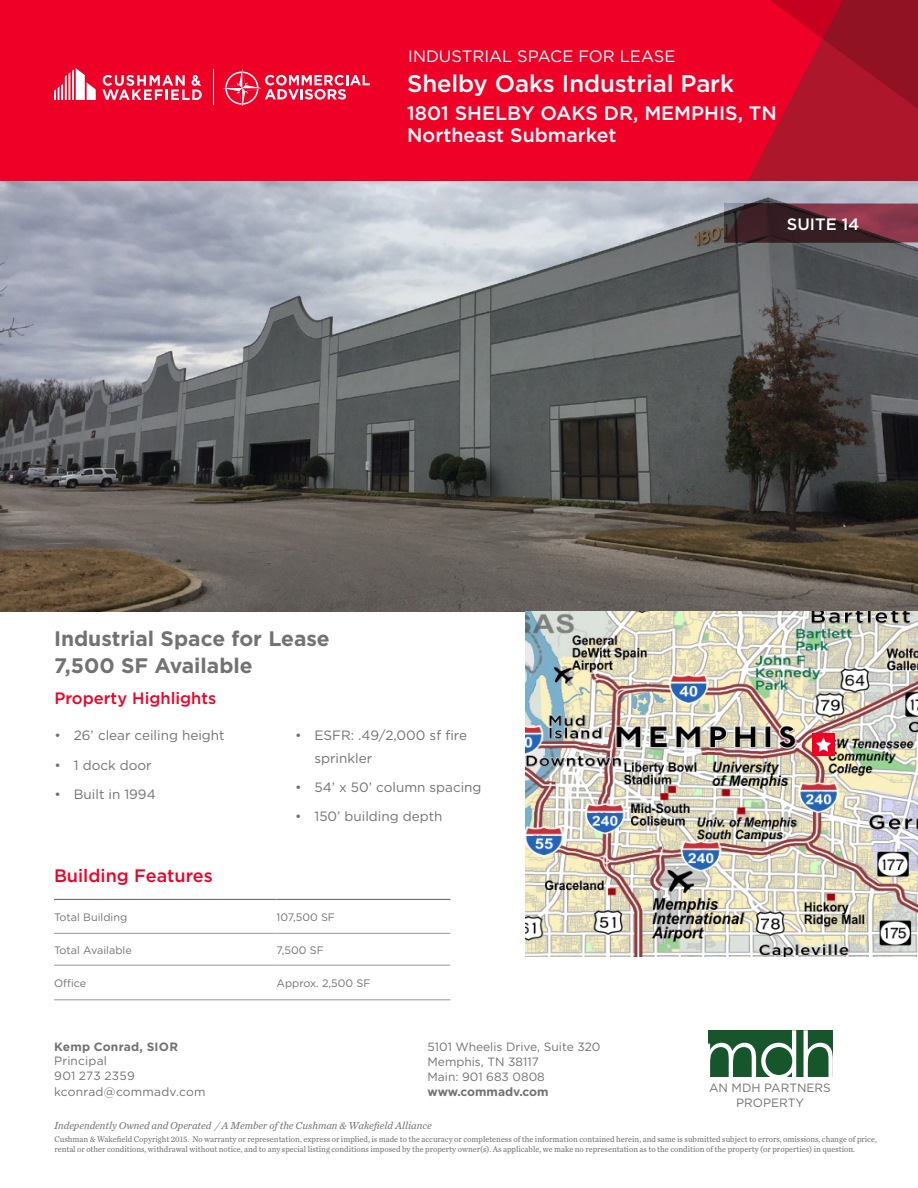
<style>
.page{position:relative;width:918px;height:1188px;background:#fff}
.page>*{position:absolute;margin:0;border:0;box-sizing:border-box;transform-origin:0 0}
.t1{font:65.1px "Century Gothic";color:#fff}
.t2{font:500 24px "Gotham";letter-spacing:-.005em;color:#fff}
.Subheading_-_gray{font:700 21px/27px "Gotham";color:#717271}
.t3{font:500 19.5px/22.5px "Gotham";color:#fff}
.Section_Head_-_red{font:500 18px "Gotham";color:#ef0027}
.t4{font:16.5px "Gotham";color:#fff}
.Section_Head_-_red-2{font:500 16.5px "Gotham";color:#ef0027}
.Banner_Callout_Text{font:500 16.5px "Gotham";color:#fff}
.t5{font:13.5px/22.5px "Gotham";color:#717271}
.t6{font:12px/15px "Gotham";color:#717271}
.t7{font:12px "Gotham";letter-spacing:.02em;color:#717271}
.t8{font:700 12px "Gotham";color:#717271}
.t9{font:700 12px "Gotham";letter-spacing:.02em;color:#717271}
.Body_Text{font:10.8px "Gotham";color:#717271}
.t10{font:italic 10.5px "Chronicle Text G2";color:#717271}
.t11{font:8.7px/10.4px "Chronicle Text G2";color:#717271;scale:.95 1}
</style>
<div class="page">
<div style="left:708px;top:1030px;width:124px;height:47px;background:#17562b"></div>
<img style="left:1px;top:181px;width:917px;height:431px">
<svg style="left:724px;top:204px;width:194px;height:38px;background:#572a35"></svg>
<img style="left:526px;top:612px;width:392px;height:344px">
<div style="left:812px;top:733px;width:23px;height:23px;background:#ef0027"></div>
<svg style="left:816px;top:737px;width:15px;height:15px"></svg>
<hr style="left:54px;top:899px;width:222px;height:1px;background:#717271">
<hr style="left:276px;top:899px;width:174px;height:1px;background:#717271">
<hr style="left:54px;top:933px;width:222px;height:1px;background:#a9a8aa">
<hr style="left:276px;top:933px;width:174px;height:1px;background:#a9a8aa">
<hr style="left:54px;top:965px;width:222px;height:1px;background:#a9a8aa">
<hr style="left:276px;top:965px;width:174px;height:1px;background:#a9a8aa">
<hr style="left:54px;top:999px;width:222px;height:1px;background:#a9a8aa">
<hr style="left:276px;top:999px;width:174px;height:1px;background:#a9a8aa">
<div style="left:0;top:0;width:918px;height:181px;background:#ef0027"></div>
<svg style="left:748px;top:0;width:170px;height:181px"></svg>
<hr style="left:213px;top:69px;width:1px;height:35px;background:#fff">
<svg style="left:54px;top:68px;width:42px;height:32px"></svg>
<svg style="left:102px;top:75px;width:100px;height:25px"></svg>
<svg style="left:223px;top:69px;width:147px;height:36px"></svg>
<h3 class="t4" style="left:408px;top:45px;width:269px">INDUSTRIAL SPACE FOR LEASE</h3>
<h2 class="t2" style="left:407px;top:68px;width:328px">Shelby Oaks Industrial Park</h2>
<h3 class="t3" style="left:407px;top:102px;width:371px">1801 SHELBY OAKS DR, MEMPHIS, TN<br>Northeast Submarket</h3>
<p class="Banner_Callout_Text" style="left:787px;top:213px;width:74px">SUITE 14</p>
<p class="Subheading_-_gray" style="left:54px;top:625px;width:277px">Industrial Space for Lease<br>7,500 SF Available</p>
<p class="Section_Head_-_red-2" style="left:54px;top:688px;width:164px">Property Highlights</p>
<p class="t5" style="left:54px;top:724px;width:172px">• 26’ clear ceiling height</p>
<p class="t5" style="left:54px;top:753px;width:99px">• 1 dock door</p>
<p class="t5" style="left:54px;top:783px;width:103px">• Built in 1994</p>
<p class="t5" style="left:315px;top:724px;width:154px;text-indent:-20px">• ESFR: .49/2,000 sf fire sprinkler</p>
<p class="t5" style="left:295px;top:776px;width:188px">• 54’ x 50’ column spacing</p>
<p class="t5" style="left:295px;top:805px;width:149px">• 150’ building depth</p>
<p class="Section_Head_-_red" style="left:54px;top:864px;width:160px">Building Features</p>
<p class="Body_Text" style="left:54px;top:910px;width:75px">Total Building</p>
<p class="Body_Text" style="left:276px;top:910px;width:60px">107,500 SF</p>
<p class="Body_Text" style="left:54px;top:943px;width:79px">Total Available</p>
<p class="Body_Text" style="left:276px;top:943px;width:49px">7,500 SF</p>
<p class="Body_Text" style="left:54px;top:976px;width:34px">Office</p>
<p class="Body_Text" style="left:276px;top:976px;width:96px">Approx. 2,500 SF</p>
<h3 class="t9" style="left:54px;top:1039px;width:125px">Kemp Conrad, SIOR</h3>
<h3 class="t6" style="left:54px;top:1053px;width:82px;line-height:14.4px">Principal<br>901 273 2359</h3>
<h3 class="t7" style="left:54px;top:1084px;width:153px">kconrad@commadv.com</h3>
<h3 class="t6" style="left:428px;top:1039px;width:175px">5101 Wheelis Drive, Suite 320<br>Memphis, TN 38117<br>Main: 901 683 0808</h3>
<h3 class="t8" style="left:428px;top:1084px;width:123px">www.commadv.com</h3>
<p class="t10" style="left:54px;top:1117px;width:379px">Independently Owned and Operated / A Member of the Cushman &amp; Wakefield Alliance</p>
<h1 class="t1" style="left:701px;top:1015px;width:138px">mdh</h1>
<h3 class="t6" style="left:709px;top:1080px;width:123px;text-align:center">AN MDH PARTNERS<br>PROPERTY</h3>
<p class="t11" style="left:54px;top:1133px;width:867px">Cushman &amp; Wakefield Copyright 2015. No warranty or representation, express or implied, is made to the accuracy or completeness of the information contained herein, and same is submitted subject to errors, omissions, change of price, rental or other conditions, withdrawal without notice, and to any special listing conditions imposed by the property owner(s). As applicable, we make no representation as to the condition of the property (or properties) in question.</p>
</div>
